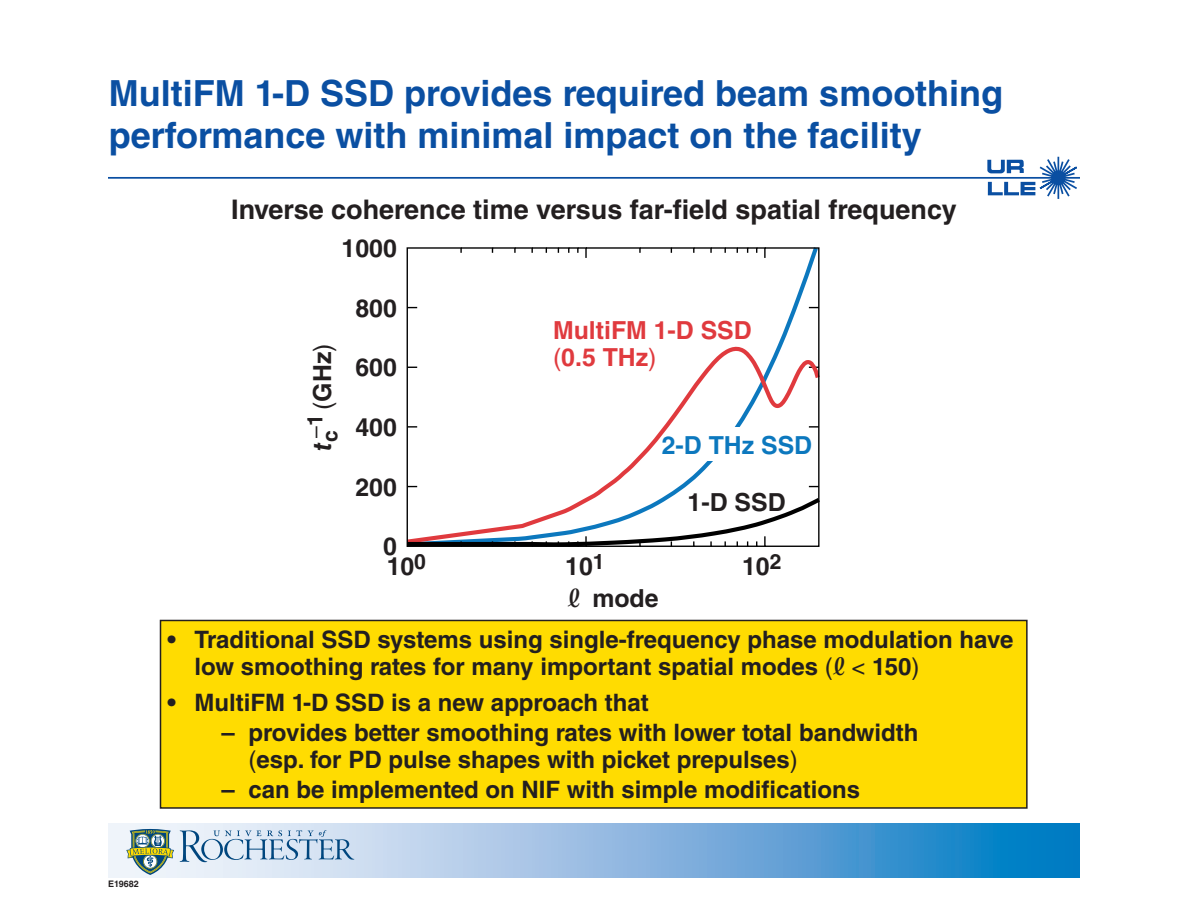
<style>
.page{position:relative;width:1188px;height:918px;background:#fff}
.page>*{position:absolute;margin:0;border:0;box-sizing:border-box;transform-origin:0 0}
.t1{font:700 36px "Helvetica LT Std";color:#0a4fa2}
.t2{font:700 27px "Helvetica LT Std";color:#231f20}
.t3{font:700 24.9px/19.5px "Helvetica LT Std";color:#231f20}
.t4{font:700 24.9px/27.6px "Helvetica LT Std";color:#e03a3e}
.t5{font:700 24.9px "Helvetica LT Std";color:#0c78be}
.t6{font:700 24px/27px "Helvetica LT Std";color:#231f20}
.t7{font:21.15px "Helvetica LT Std";color:#231f20}
.t8{font:700 9px "Helvetica LT Std";color:#231f20}
.s1{font-style:italic}
.s2{font-weight:400}
.s3{font-weight:700}
.s4{font-family:"M Ma Etc"}
</style>
<div class="page">
<div style="left:160px;top:620px;width:867px;height:188px;background:#ffdc01"></div>
<div style="left:160px;top:620px;width:868px;height:189px;border:2px solid #231f20"></div>
<svg style="left:108px;top:823px;width:972px;height:54px;background:#7bb2dd"></svg>
<svg style="left:180px;top:830px;width:175px;height:32px;background:#b3c9de"></svg>
<svg style="left:126px;top:829px;width:48px;height:46px"></svg>
<svg style="left:987px;top:156px;width:90px;height:43px"></svg>
<hr style="left:108px;top:177px;width:972px;height:2px;background:#0a4fa2">
<svg style="left:406px;top:247px;width:412px;height:98px"></svg>
<svg style="left:406px;top:345px;width:412px;height:149px"></svg>
<svg style="left:585px;top:249px;width:2px;height:9px"></svg>
<svg style="left:764px;top:249px;width:2px;height:9px"></svg>
<svg style="left:406px;top:494px;width:412px;height:53px"></svg>
<div style="left:407px;top:247px;width:413px;height:300px;border:1px solid #000"></div>
<div style="left:704px;top:428px;width:50px;height:33px;background:#fff"></div>
<p class="t1" style="left:109px;top:71px;width:896px">MultiFM 1-D SSD provides required beam smoothing</p>
<p class="t1" style="left:109px;top:113px;width:814px">performance with minimal impact on the facility</p>
<p class="t2" style="left:231px;top:194px;width:727px">Inverse coherence time versus far-field spatial frequency</p>
<p class="t3" style="left:342px;top:238px;width:57px">1000</p>
<p class="t3" style="left:312px;top:451px;width:108px;rotate:-90deg"><span class="s1">t</span><sub>c</sub> <span class="s2">(</span>GHz<span class="s2">)</span></p>
<p class="t7" style="left:303px;top:438px;width:25px;rotate:-90deg">–<span class="s3">1</span></p>
<p class="t3" style="left:355px;top:298px;width:43px">800</p>
<p class="t3" style="left:355px;top:358px;width:43px">600</p>
<p class="t3" style="left:355px;top:417px;width:43px">400</p>
<p class="t3" style="left:355px;top:477px;width:43px">200</p>
<p class="t3" style="left:383px;top:537px;width:44px">0<br>10<sup>0</sup></p>
<p class="t4" style="left:553px;top:316px;width:200px">MultiFM 1-D SSD <span class="s2">(</span>0.5 THz<span class="s2">)</span></p>
<p class="t5" style="left:662px;top:430px;width:152px">2-D THz SSD</p>
<p class="t3" style="left:565px;top:556px;width:41px">10<sup>1</sup></p>
<p class="t3" style="left:567px;top:588px;width:93px"><span class="s4">,</span> mode</p>
<p class="t3" style="left:688px;top:492px;width:100px">1-D SSD</p>
<p class="t3" style="left:742px;top:556px;width:41px">10<sup>2</sup></p>
<p class="t6" style="left:194px;top:626px;width:820px;text-indent:-27px">• Traditional SSD systems using single-frequency phase modulation have low smoothing rates for many important spatial modes <span class="s2">(</span><span class="s4">,</span> <span class="s2">&lt;</span> 150<span class="s2">)</span></p>
<p class="t6" style="left:167px;top:688px;width:483px">• MultiFM 1-D SSD is a new approach that</p>
<p class="t6" style="left:248px;top:719px;width:672px;text-indent:-27px">– provides better smoothing rates with lower total bandwidth <span class="s2">(</span>esp. for PD pulse shapes with picket prepulses<span class="s2">)</span></p>
<p class="t6" style="left:221px;top:776px;width:640px">– can be implemented on NIF with simple modifications</p>
<p class="t8" style="left:108px;top:878px;width:32px">E19682</p>
</div>
